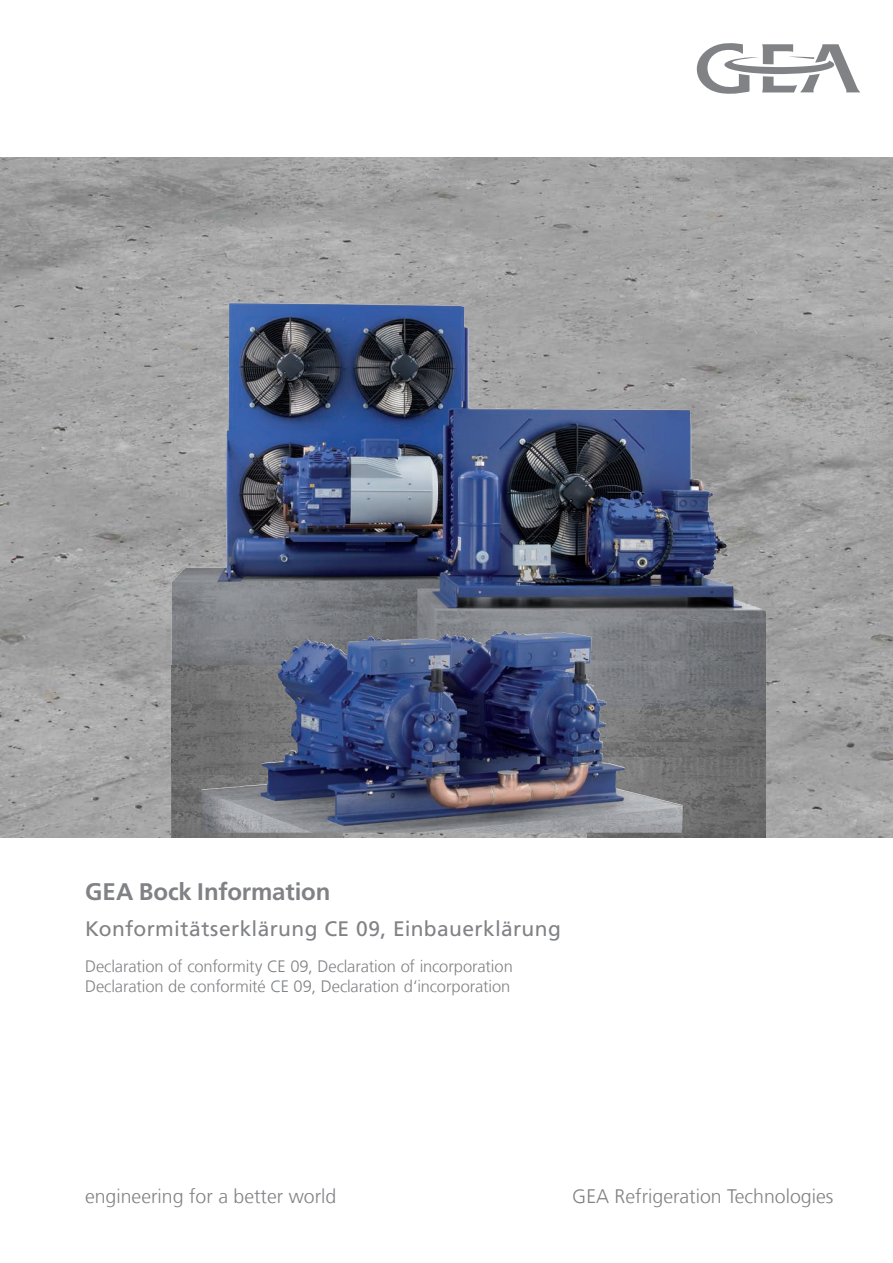
<style>
.page{position:relative;width:893px;height:1263px;background:#fff}
.page>*{position:absolute;margin:0;border:0;box-sizing:border-box;transform-origin:0 0}
.t1{font:700 24px "Frutiger LT Com";letter-spacing:-.005em;color:#808285}
.t2{font:21px "Frutiger LT Com";letter-spacing:.02em;color:#808285}
.t3{font:300 19.5px "Frutiger LT Com";color:#808285}
.t4{font:300 16.5px/19.8px "Frutiger LT Com";letter-spacing:-.005em;color:#808285}
</style>
<div class="page">
<svg style="left:697px;top:43px;width:163px;height:51px"></svg>
<img style="left:0;top:157px;width:893px;height:680px">
<img style="left:172px;top:770px;width:171px;height:67px">
<img style="left:172px;top:743px;width:160px;height:31px">
<img style="left:587px;top:756px;width:178px;height:81px">
<img style="left:513px;top:705px;width:252px;height:38px">
<img style="left:547px;top:742px;width:218px;height:14px">
<img style="left:172px;top:283px;width:593px;height:422px">
<img style="left:172px;top:666px;width:160px;height:77px">
<img style="left:582px;top:662px;width:183px;height:45px">
<img style="left:277px;top:633px;width:224px;height:71px">
<h1 class="t1" style="left:85px;top:878px;width:247px">GEA Bock Information</h1>
<p class="t2" style="left:85px;top:916px;width:477px">Konformitätserklärung CE 09, Einbauerklärung</p>
<p class="t4" style="left:85px;top:957px;width:429px">Declaration of conformity CE 09, Declaration of incorporation<br>Declaration de conformité CE 09, Declaration d‘incorporation</p>
<p class="t3" style="left:85px;top:1185px;width:253px">engineering for a better world</p>
<p class="t3" style="left:572px;top:1185px;width:263px">GEA Refrigeration Technologies</p>
</div>
